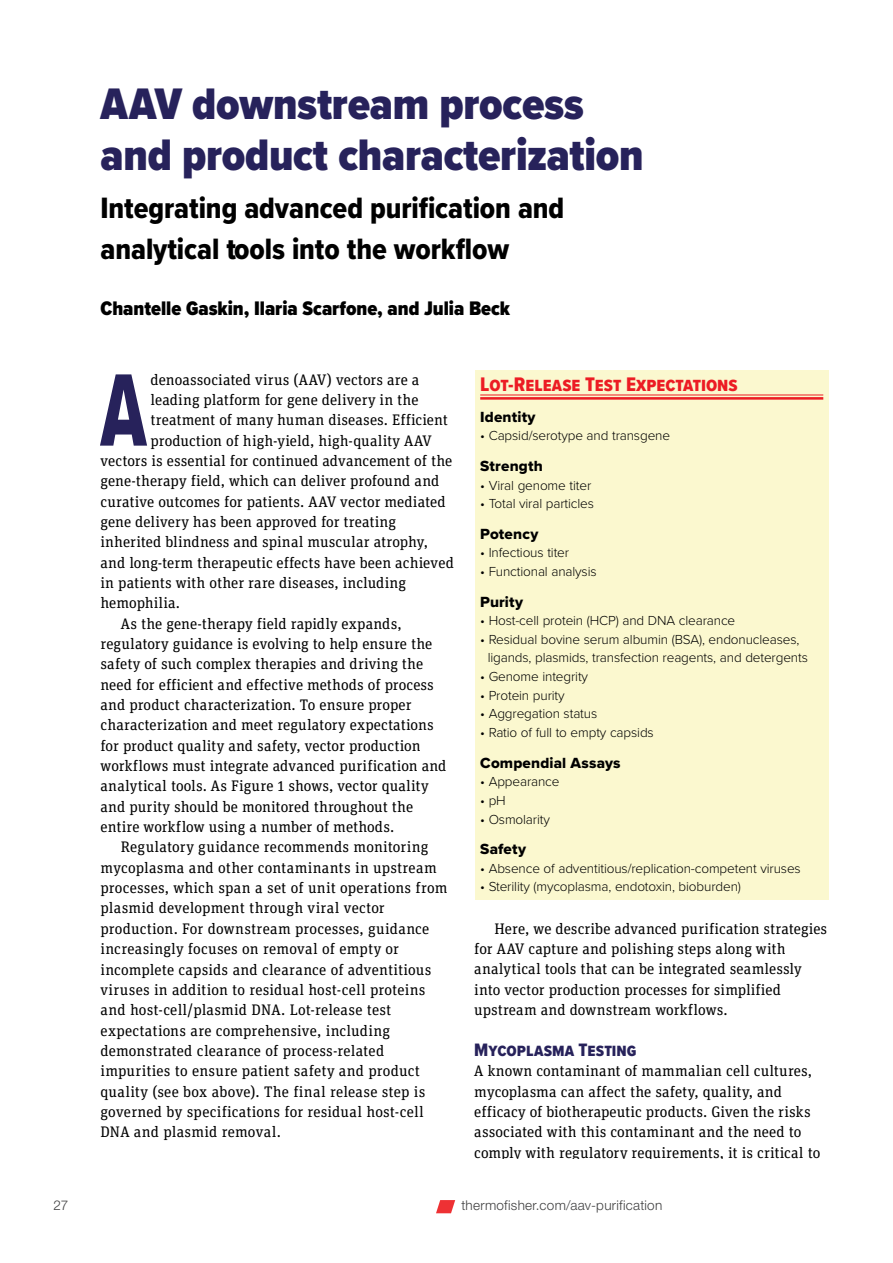
<style>
.page{position:relative;width:893px;height:1263px;background:#fff}
.page>*{position:absolute;margin:0;border:0;box-sizing:border-box;transform-origin:0 0}
.t1{font:106.8px "Proxima Nova Cond Extrabld";color:#27225b;scale:.75 1}
.t2{font:900 45.75px/50.8px "Proxima Nova Cond";letter-spacing:-.005em;color:#27225b}
.t3{font:30.45px/40.7px "Proxima Nova Cond Extrabld";letter-spacing:-.005em;color:#000}
.t4{font:900 20.4px "Proxima Nova Cond";color:#000}
.t5{font:20.4px "Proxima Nova Cond Extrabld";color:#ec1c24}
.t6{font:18.6px "Proxima Nova Cond Extrabld";letter-spacing:.005em;color:#27225b}
.t7{font:15.3px/20.4px "Unit Slab Pro";letter-spacing:.005em;color:#000}
.t8{font:15.3px "Proxima Nova Extrabld";letter-spacing:.01em;color:#000}
.t9{font:300 13.5px/18.6px "Proxima Nova";letter-spacing:-.01em;color:#000}
.t10{font:300 13.5px "Helvetica Neue LTW1 G";letter-spacing:.02em;color:#404041}
</style>
<div class="page">
<svg style="left:436px;top:1200px;width:19px;height:13px"></svg>
<div style="left:475px;top:370px;width:353px;height:530px;background:#fbf8cf"></div>
<hr style="left:480px;top:395px;width:343px;height:1px;background:#ec1c24">
<hr style="left:480px;top:397px;width:343px;height:3px;background:#ec1c24">
<p class="t2" style="left:101px;top:78px;width:545px">AAV downstream process and product characterization</p>
<p class="t3" style="left:101px;top:187px;width:465px">Integrating advanced purification and analytical tools into the workflow</p>
<p class="t4" style="left:101px;top:293px;width:411px">Chantelle Gaskin, Ilaria Scarfone, and Julia Beck</p>
<p class="t1" style="left:101px;top:331px;width:63px">A</p>
<p class="t7" style="left:151px;top:369px;width:271px">denoassociated virus (AAV) vectors are a</p>
<p class="t7" style="left:151px;top:389px;width:269px">leading platform for gene delivery in the</p>
<p class="t7" style="left:151px;top:409px;width:299px">treatment of many human diseases. Efficient</p>
<p class="t7" style="left:151px;top:430px;width:283px">production of high-yield, high-quality AAV</p>
<p class="t7" style="left:101px;top:450px;width:353px">vectors is essential for continued advancement of the</p>
<p class="t7" style="left:101px;top:470px;width:340px">gene-therapy field, which can deliver profound and</p>
<p class="t7" style="left:101px;top:491px;width:347px">curative outcomes for patients. AAV vector mediated</p>
<p class="t7" style="left:101px;top:511px;width:297px">gene delivery has been approved for treating</p>
<p class="t7" style="left:101px;top:531px;width:329px">inherited blindness and spinal muscular atrophy,</p>
<p class="t7" style="left:101px;top:552px;width:355px">and long-term therapeutic effects have been achieved</p>
<p class="t7" style="left:101px;top:572px;width:307px">in patients with other rare diseases, including</p>
<p class="t7" style="left:101px;top:592px;width:81px">hemophilia.</p>
<p class="t7" style="left:121px;top:613px;width:282px">As the gene-therapy field rapidly expands,</p>
<p class="t7" style="left:101px;top:633px;width:333px">regulatory guidance is evolving to help ensure the</p>
<p class="t7" style="left:101px;top:653px;width:324px">safety of such complex therapies and driving the</p>
<p class="t7" style="left:101px;top:674px;width:335px">need for efficient and effective methods of process</p>
<p class="t7" style="left:101px;top:694px;width:313px">and product characterization. To ensure proper</p>
<p class="t7" style="left:101px;top:714px;width:335px">characterization and meet regulatory expectations</p>
<p class="t7" style="left:101px;top:735px;width:322px">for product quality and safety, vector production</p>
<p class="t7" style="left:101px;top:755px;width:348px">workflows must integrate advanced purification and</p>
<p class="t7" style="left:101px;top:775px;width:329px">analytical tools. As Figure 1 shows, vector quality</p>
<p class="t7" style="left:101px;top:796px;width:314px">and purity should be monitored throughout the</p>
<p class="t7" style="left:101px;top:816px;width:295px">entire workflow using a number of methods.</p>
<p class="t7" style="left:121px;top:836px;width:309px">Regulatory guidance recommends monitoring</p>
<p class="t7" style="left:101px;top:857px;width:338px">mycoplasma and other contaminants in upstream</p>
<p class="t7" style="left:101px;top:877px;width:348px">processes, which span a set of unit operations from</p>
<p class="t7" style="left:101px;top:897px;width:286px">plasmid development through viral vector</p>
<p class="t7" style="left:101px;top:918px;width:330px">production. For downstream processes, guidance</p>
<p class="t7" style="left:101px;top:938px;width:300px">increasingly focuses on removal of empty or</p>
<p class="t7" style="left:101px;top:958px;width:332px">incomplete capsids and clearance of adventitious</p>
<p class="t7" style="left:101px;top:979px;width:326px">viruses in addition to residual host-cell proteins</p>
<p class="t7" style="left:101px;top:999px;width:292px">and host-cell/plasmid DNA. Lot-release test</p>
<p class="t7" style="left:101px;top:1019px;width:291px">expectations are comprehensive, including</p>
<p class="t7" style="left:101px;top:1040px;width:285px">demonstrated clearance of process-related</p>
<p class="t7" style="left:101px;top:1060px;width:321px">impurities to ensure patient safety and product</p>
<p class="t7" style="left:101px;top:1080px;width:326px">quality (see box above). The final release step is</p>
<p class="t7" style="left:101px;top:1101px;width:325px">governed by specifications for residual host-cell</p>
<p class="t7" style="left:101px;top:1121px;width:182px">DNA and plasmid removal.</p>
<p class="t5" style="left:480px;top:369px;width:259px">Lot-Release Test Expectations</p>
<p class="t8" style="left:480px;top:405px;width:57px">Identity</p>
<p class="t9" style="left:480px;top:426px;width:191px">• Capsid/serotype and transgene</p>
<p class="t8" style="left:480px;top:454px;width:64px">Strength</p>
<p class="t9" style="left:480px;top:475px;width:113px">• Viral genome titer</p>
<p class="t9" style="left:480px;top:494px;width:115px">• Total viral particles</p>
<p class="t8" style="left:480px;top:522px;width:60px">Potency</p>
<p class="t9" style="left:480px;top:543px;width:90px">• Infectious titer</p>
<p class="t9" style="left:480px;top:561px;width:118px">• Functional analysis</p>
<p class="t8" style="left:480px;top:590px;width:44px">Purity</p>
<p class="t9" style="left:480px;top:611px;width:257px">• Host-cell protein (HCP) and DNA clearance</p>
<p class="t9" style="left:488px;top:629px;width:322px;text-indent:-7px">• Residual bovine serum albumin (BSA), endonucleases, ligands, plasmids, transfection reagents, and detergents</p>
<p class="t9" style="left:480px;top:667px;width:109px">• Genome integrity</p>
<p class="t9" style="left:480px;top:685px;width:86px">• Protein purity</p>
<p class="t9" style="left:480px;top:704px;width:119px">• Aggregation status</p>
<p class="t9" style="left:480px;top:722px;width:175px">• Ratio of full to empty capsids</p>
<p class="t8" style="left:480px;top:751px;width:142px">Compendial Assays</p>
<p class="t9" style="left:480px;top:772px;width:81px">• Appearance</p>
<p class="t9" style="left:480px;top:790px;width:27px">• pH</p>
<p class="t9" style="left:480px;top:809px;width:71px">• Osmolarity</p>
<p class="t8" style="left:480px;top:837px;width:47px">Safety</p>
<p class="t9" style="left:480px;top:858px;width:322px">• Absence of adventitious/replication-competent viruses</p>
<p class="t9" style="left:480px;top:877px;width:262px">• Sterility (mycoplasma, endotoxin, bioburden)</p>
<p class="t7" style="left:474px;top:918px;width:354px;text-indent:20px">Here, we describe advanced purification strategies for AAV capture and polishing steps along with analytical tools that can be integrated seamlessly into vector production processes for simplified upstream and downstream workflows.</p>
<p class="t6" style="left:474px;top:1036px;width:164px">Mycoplasma Testing</p>
<p class="t7" style="left:474px;top:1060px;width:348px">A known contaminant of mammalian cell cultures, mycoplasma can affect the safety, quality, and efficacy of biotherapeutic products. Given the risks associated with this contaminant and the need to comply with regulatory requirements, it is critical to</p>
<p class="t10" style="left:53px;top:1197px;width:16px">27</p>
<p class="t10" style="left:461px;top:1197px;width:202px">thermofisher.com/aav-purification</p>
</div>
